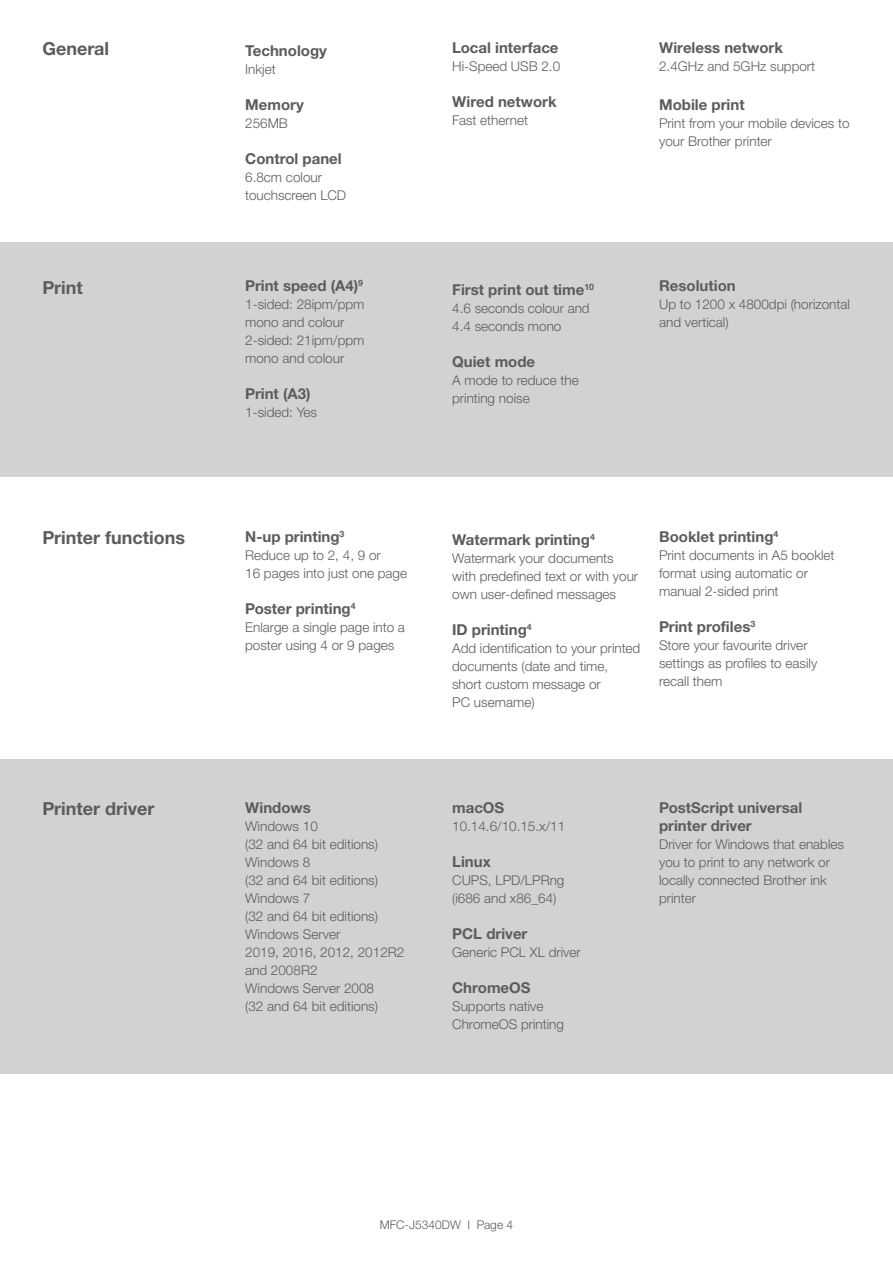
<style>
.page{position:relative;width:893px;height:1263px;background:#fff}
.page>*{position:absolute;margin:0;border:0;box-sizing:border-box;transform-origin:0 0}
.Body{font:700 18px "Helvetica Neue LTW1 G";color:#5c5c5f}
.Body-2{font:700 15px/18px "Helvetica Neue LTW1 G";color:#5c5c5f}
.Body-3{font:300 13.5px/18px "Helvetica Neue LTW1 G";color:#5c5c5f}
.Body-4{font:300 12px "Helvetica Neue LTW1 G";color:#5c5c5f}
</style>
<div class="page">
<div style="left:0;top:242px;width:893px;height:235px;background:#d1d2d4"></div>
<div style="left:0;top:759px;width:893px;height:314px;background:#d1d2d4"></div>
<p class="Body" style="left:43px;top:38px;width:68px">General</p>
<p class="Body-2" style="left:245px;top:42px;width:83px">Technology</p>
<p class="Body-3" style="left:245px;top:61px;width:32px">Inkjet</p>
<p class="Body-2" style="left:245px;top:96px;width:60px">Memory</p>
<p class="Body-3" style="left:245px;top:115px;width:44px">256MB</p>
<p class="Body-2" style="left:245px;top:150px;width:98px">Control panel</p>
<p class="Body-3" style="left:245px;top:169px;width:102px">6.8cm colour touchscreen LCD</p>
<p class="Body" style="left:43px;top:276px;width:42px">Print</p>
<p class="Body-2" style="left:245px;top:277px;width:119px">Print speed (A4)<sup>9</sup></p>
<p class="Body-3" style="left:245px;top:295px;width:121px">1-sided: 28ipm/ppm mono and colour</p>
<p class="Body-3" style="left:245px;top:331px;width:121px">2-sided: 21ipm/ppm mono and colour</p>
<p class="Body-2" style="left:245px;top:385px;width:67px">Print (A3)</p>
<p class="Body-3" style="left:245px;top:403px;width:73px">1-sided: Yes</p>
<p class="Body" style="left:43px;top:526px;width:144px">Printer functions</p>
<p class="Body-2" style="left:245px;top:527px;width:101px">N-up printing<sup>3</sup></p>
<p class="Body-3" style="left:245px;top:546px;width:163px">Reduce up to 2, 4, 9 or<br>16 pages into just one page</p>
<p class="Body-2" style="left:245px;top:599px;width:112px">Poster printing<sup>4</sup></p>
<p class="Body-3" style="left:245px;top:618px;width:161px">Enlarge a single page into a poster using 4 or 9 pages</p>
<p class="Body" style="left:43px;top:797px;width:113px">Printer driver</p>
<p class="Body-2" style="left:245px;top:798px;width:67px">Windows</p>
<p class="Body-3" style="left:245px;top:817px;width:74px">Windows 10</p>
<p class="Body-3" style="left:245px;top:835px;width:134px">(32 and 64 bit editions)</p>
<p class="Body-3" style="left:245px;top:853px;width:67px">Windows 8</p>
<p class="Body-3" style="left:245px;top:871px;width:134px">(32 and 64 bit editions)</p>
<p class="Body-3" style="left:245px;top:889px;width:67px">Windows 7</p>
<p class="Body-3" style="left:245px;top:907px;width:134px">(32 and 64 bit editions)</p>
<p class="Body-3" style="left:245px;top:925px;width:97px">Windows Server</p>
<p class="Body-3" style="left:245px;top:943px;width:161px">2019, 2016, 2012, 2012R2 and 2008R2</p>
<p class="Body-3" style="left:245px;top:979px;width:130px">Windows Server 2008</p>
<p class="Body-3" style="left:245px;top:997px;width:134px">(32 and 64 bit editions)</p>
<p class="Body-2" style="left:452px;top:39px;width:108px">Local interface</p>
<p class="Body-3" style="left:452px;top:57px;width:110px">Hi-Speed USB 2.0</p>
<p class="Body-2" style="left:452px;top:93px;width:106px">Wired network</p>
<p class="Body-3" style="left:452px;top:111px;width:77px">Fast ethernet</p>
<p class="Body-2" style="left:659px;top:39px;width:125px">Wireless network</p>
<p class="Body-3" style="left:659px;top:57px;width:158px">2.4GHz and 5GHz support</p>
<p class="Body-2" style="left:659px;top:96px;width:87px">Mobile print</p>
<p class="Body-3" style="left:659px;top:114px;width:192px">Print from your mobile devices to your Brother printer</p>
<p class="Body-2" style="left:452px;top:280px;width:143px">First print out time<sup>10</sup></p>
<p class="Body-3" style="left:452px;top:299px;width:139px">4.6 seconds colour and<br>4.4 seconds mono</p>
<p class="Body-2" style="left:452px;top:352px;width:85px">Quiet mode</p>
<p class="Body-3" style="left:452px;top:371px;width:128px">A mode to reduce the printing noise</p>
<p class="Body-2" style="left:659px;top:277px;width:78px">Resolution</p>
<p class="Body-3" style="left:659px;top:295px;width:192px">Up to 1200 x 4800dpi (horizontal and vertical)</p>
<p class="Body-2" style="left:452px;top:531px;width:144px">Watermark printing<sup>4</sup></p>
<p class="Body-3" style="left:452px;top:549px;width:163px">Watermark your documents</p>
<p class="Body-3" style="left:452px;top:567px;width:188px">with predefined text or with your</p>
<p class="Body-3" style="left:452px;top:585px;width:165px">own user-defined messages</p>
<p class="Body-2" style="left:452px;top:621px;width:81px">ID printing<sup>4</sup></p>
<p class="Body-3" style="left:452px;top:639px;width:190px">Add identification to your printed</p>
<p class="Body-3" style="left:452px;top:657px;width:158px">documents (date and time,</p>
<p class="Body-3" style="left:452px;top:675px;width:150px">short custom message or</p>
<p class="Body-3" style="left:452px;top:693px;width:84px">PC username)</p>
<p class="Body-2" style="left:659px;top:527px;width:121px">Booklet printing<sup>4</sup></p>
<p class="Body-3" style="left:659px;top:546px;width:177px">Print documents in A5 booklet</p>
<p class="Body-3" style="left:659px;top:564px;width:150px">format using automatic or</p>
<p class="Body-3" style="left:659px;top:582px;width:121px">manual 2-sided print</p>
<p class="Body-2" style="left:659px;top:617px;width:98px">Print profiles<sup>3</sup></p>
<p class="Body-3" style="left:659px;top:636px;width:160px">Store your favourite driver settings as profiles to easily recall them</p>
<p class="Body-2" style="left:452px;top:798px;width:54px">macOS</p>
<p class="Body-3" style="left:452px;top:817px;width:115px">10.14.6/10.15.x/11</p>
<p class="Body-2" style="left:452px;top:852px;width:40px">Linux</p>
<p class="Body-3" style="left:452px;top:871px;width:114px">CUPS, LPD/LPRng (i686 and x86_64)</p>
<p class="Body-2" style="left:452px;top:924px;width:77px">PCL driver</p>
<p class="Body-3" style="left:452px;top:943px;width:130px">Generic PCL XL driver</p>
<p class="Body-2" style="left:452px;top:978px;width:80px">ChromeOS</p>
<p class="Body-3" style="left:452px;top:997px;width:113px">Supports native<br>ChromeOS printing</p>
<p class="Body-2" style="left:659px;top:798px;width:145px">PostScript universal printer driver</p>
<p class="Body-3" style="left:659px;top:835px;width:186px">Driver for Windows that enables you to print to any network or locally connected Brother ink printer</p>
<p class="Body-4" style="left:380px;top:1217px;width:135px">MFC-J5340DW I Page 4</p>
</div>
